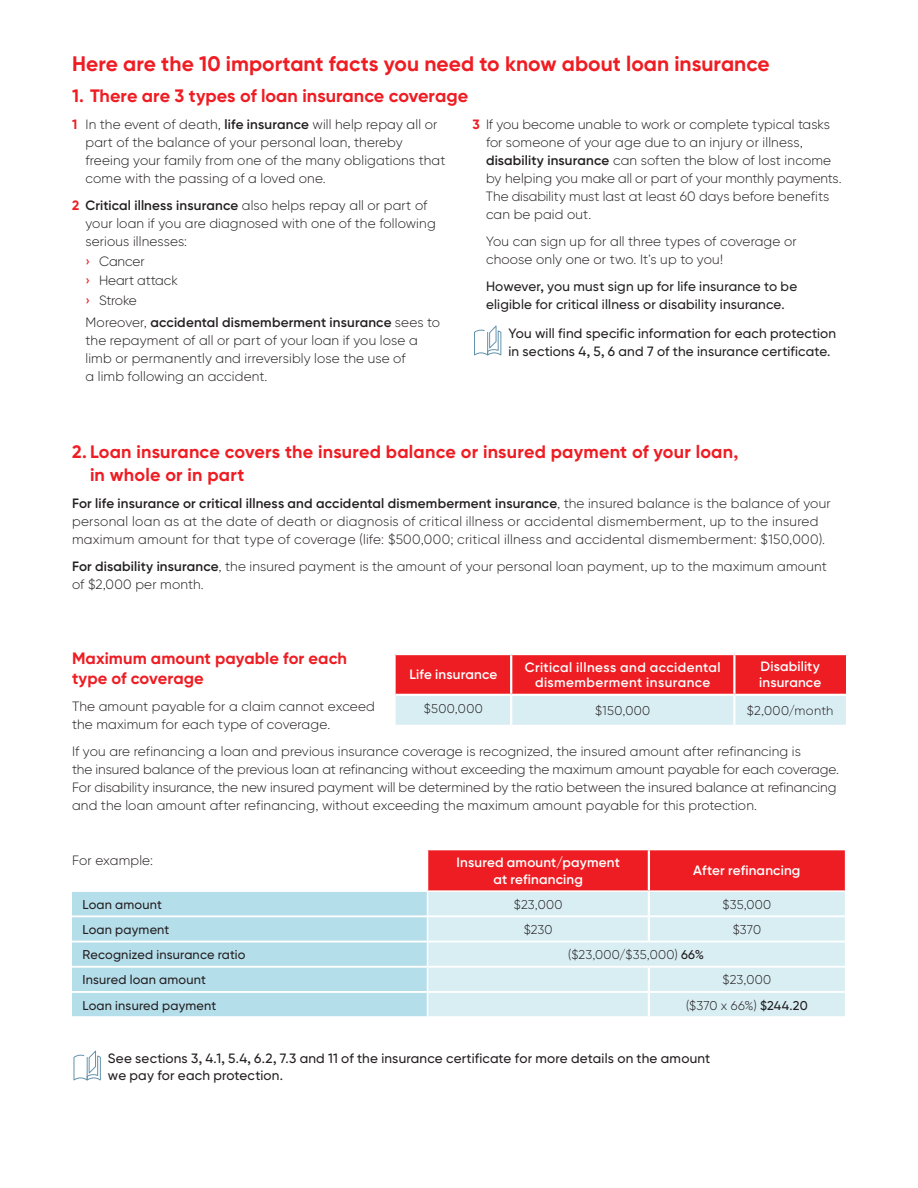
<style>
.page{position:relative;width:918px;height:1188px;background:#fff}
.page>*{position:absolute;margin:0;border:0;box-sizing:border-box;transform-origin:0 0}
.t1{font:700 21px "Gilroy BN";color:#ee1d23}
.t2{font:700 18px/22.5px "Gilroy BN";letter-spacing:.01em;color:#ee1d23}
.t3{font:700 16.5px/19.5px "Gilroy BN";letter-spacing:.005em;color:#ee1d23}
.t4{font:300 13.5px/18px "Gilroy BN";letter-spacing:.01em;color:#231f20}
.t5{font:500 13.5px/18px "Gilroy BN";letter-spacing:.015em;color:#231f20}
.t6{font:600 13.5px/16.5px "Gilroy BN";letter-spacing:.015em;color:#fff}
.t7{font:600 13.5px/15px "Gilroy BN";letter-spacing:.035em;color:#fff;text-align:center}
.t8{font:300 13.5px/19.5px "Gilroy BN";letter-spacing:-.01em;color:#231f20}
.t9{font:300 12.75px "Gilroy BN";letter-spacing:.025em;color:#231f20}
.t10{font:500 12.75px "Gilroy BN";letter-spacing:.015em;color:#231f20}
.s1{font-weight:700;color:#ee1d23}
.s2{font-weight:600}
.s3{font-weight:500;color:#ee1d23}
.s4{font-weight:500}
</style>
<div class="page">
<svg style="left:74px;top:1051px;width:27px;height:29px"></svg>
<svg style="left:474px;top:326px;width:27px;height:29px"></svg>
<svg style="left:396px;top:655px;width:450px;height:70px;background:#e5777d"></svg>
<hr style="left:510px;top:655px;width:2px;height:39px;background:#fff">
<hr style="left:733px;top:655px;width:3px;height:39px;background:#fff">
<hr style="left:396px;top:694px;width:115px;height:2px;background:#fff">
<hr style="left:511px;top:694px;width:223px;height:2px;background:#fff">
<hr style="left:510px;top:696px;width:2px;height:29px;background:#fff">
<hr style="left:734px;top:694px;width:112px;height:2px;background:#fff">
<hr style="left:733px;top:696px;width:3px;height:29px;background:#fff">
<div style="left:72px;top:892px;width:355px;height:124px;background:#b5deeb"></div>
<svg style="left:427px;top:850px;width:418px;height:166px;background:#dfbabf"></svg>
<hr style="left:72px;top:915px;width:356px;height:2px;background:#fff">
<hr style="left:428px;top:915px;width:221px;height:2px;background:#fff">
<hr style="left:649px;top:915px;width:196px;height:2px;background:#fff">
<hr style="left:72px;top:941px;width:356px;height:1px;background:#fff">
<hr style="left:428px;top:941px;width:221px;height:1px;background:#fff">
<hr style="left:649px;top:941px;width:196px;height:1px;background:#fff">
<hr style="left:72px;top:966px;width:356px;height:2px;background:#fff">
<hr style="left:428px;top:966px;width:221px;height:2px;background:#fff">
<hr style="left:649px;top:966px;width:196px;height:2px;background:#fff">
<hr style="left:72px;top:991px;width:356px;height:2px;background:#fff">
<hr style="left:428px;top:991px;width:221px;height:2px;background:#fff">
<hr style="left:649px;top:991px;width:196px;height:2px;background:#fff">
<hr style="left:427px;top:850px;width:1px;height:40px;background:#fff">
<h1 class="t1" style="left:72px;top:50px;width:699px">Here are the 10 important facts you need to know about loan insurance</h1>
<h2 class="t2" style="left:72px;top:85px;width:398px">1. There are 3 types of loan insurance coverage</h2>
<p class="t4" style="left:86px;top:115px;width:361px;text-indent:-14px"><span class="s1">1</span> In the event of death, <span class="s2">life insurance</span> will help repay all or part of the balance of your personal loan, thereby freeing your family from one of the many obligations that come with the passing of a loved one.</p>
<p class="t4" style="left:86px;top:196px;width:352px;text-indent:-14px"><span class="s1">2</span> <span class="s2">Critical illness insurance</span> also helps repay all or part of your loan if you are diagnosed with one of the following serious illnesses:</p>
<p class="t8" style="left:86px;top:251px;width:94px"><span class="s3">›</span> Cancer<br><span class="s3">›</span> Heart attack <span class="s3">›</span> Stroke</p>
<p class="t4" style="left:86px;top:313px;width:356px">Moreover, <span class="s2">accidental dismemberment insurance</span> sees to the repayment of all or part of your loan if you lose a limb or permanently and irreversibly lose the use of<br>a limb following an accident.</p>
<p class="t4" style="left:486px;top:115px;width:357px;text-indent:-13px"><span class="s1">3</span> If you become unable to work or complete typical tasks for someone of your age due to an injury or illness, <span class="s2">disability insurance</span> can soften the blow of lost income by helping you make all or part of your monthly payments.<br>The disability must last at least 60 days before benefits can be paid out.</p>
<p class="t4" style="left:486px;top:232px;width:312px">You can sign up for all three types of coverage or choose only one or two. It's up to you!</p>
<p class="t5" style="left:486px;top:277px;width:313px">However, you must sign up for life insurance to be eligible for critical illness or disability insurance.</p>
<p class="t5" style="left:508px;top:324px;width:329px">You will find specific information for each protection in sections 4, 5, 6 and 7 of the insurance certificate.</p>
<h2 class="t2" style="left:90px;top:440px;width:650px;text-indent:-18px">2. Loan insurance covers the insured balance or insured payment of your loan, in whole or in part</h2>
<p class="t4" style="left:72px;top:494px;width:760px"><span class="s2">For life insurance or critical illness and accidental dismemberment insurance</span>, the insured balance is the balance of your personal loan as at the date of death or diagnosis of critical illness or accidental dismemberment, up to the insured maximum amount for that type of coverage (life: $500,000; critical illness and accidental dismemberment: $150,000).</p>
<p class="t4" style="left:72px;top:557px;width:756px"><span class="s2">For disability insurance</span>, the insured payment is the amount of your personal loan payment, up to the maximum amount of $2,000 per month.</p>
<p class="t3" style="left:72px;top:649px;width:277px">Maximum amount payable for each type of coverage</p>
<p class="t4" style="left:72px;top:697px;width:304px">The amount payable for a claim cannot exceed the maximum for each type of coverage.</p>
<p class="t4" style="left:72px;top:742px;width:769px">If you are refinancing a loan and previous insurance coverage is recognized, the insured amount after refinancing is<br>the insured balance of the previous loan at refinancing without exceeding the maximum amount payable for each coverage.<br>For disability insurance, the new insured payment will be determined by the ratio between the insured balance at refinancing and the loan amount after refinancing, without exceeding the maximum amount payable for this protection.</p>
<p class="t6" style="left:410px;top:666px;width:89px">Life insurance</p>
<p class="t7" style="left:525px;top:659px;width:197px">Critical illness and accidental dismemberment insurance</p>
<p class="t6" style="left:759px;top:658px;width:64px">Disability insurance</p>
<p class="t9" style="left:424px;top:700px;width:60px">$500,000</p>
<p class="t9" style="left:595px;top:703px;width:57px">$150,000</p>
<p class="t9" style="left:747px;top:703px;width:88px">$2,000/month</p>
<p class="t4" style="left:72px;top:851px;width:82px">For example:</p>
<p class="t6" style="left:457px;top:854px;width:165px;text-align:center">Insured amount/payment at refinancing</p>
<p class="t6" style="left:693px;top:862px;width:109px">After refinancing</p>
<p class="t10" style="left:82px;top:897px;width:81px">Loan amount</p>
<p class="t9" style="left:514px;top:897px;width:50px">$23,000</p>
<p class="t9" style="left:722px;top:897px;width:50px">$35,000</p>
<p class="t10" style="left:82px;top:922px;width:88px">Loan payment</p>
<p class="t9" style="left:524px;top:922px;width:30px">$230</p>
<p class="t9" style="left:733px;top:922px;width:30px">$370</p>
<p class="t10" style="left:82px;top:947px;width:165px">Recognized insurance ratio</p>
<p class="t9" style="left:568px;top:947px;width:137px">($23,000/$35,000) <span class="s4">66%</span></p>
<p class="t10" style="left:82px;top:972px;width:125px">Insured loan amount</p>
<p class="t9" style="left:723px;top:972px;width:50px">$23,000</p>
<p class="t10" style="left:82px;top:997px;width:135px">Loan insured payment</p>
<p class="t9" style="left:686px;top:997px;width:123px">($370 x 66%) <span class="s4">$244.20</span></p>
<p class="t5" style="left:108px;top:1049px;width:604px;line-height:17.2px">See sections 3, 4.1, 5.4, 6.2, 7.3 and 11 of the insurance certificate for more details on the amount we pay for each protection.</p>
</div>
